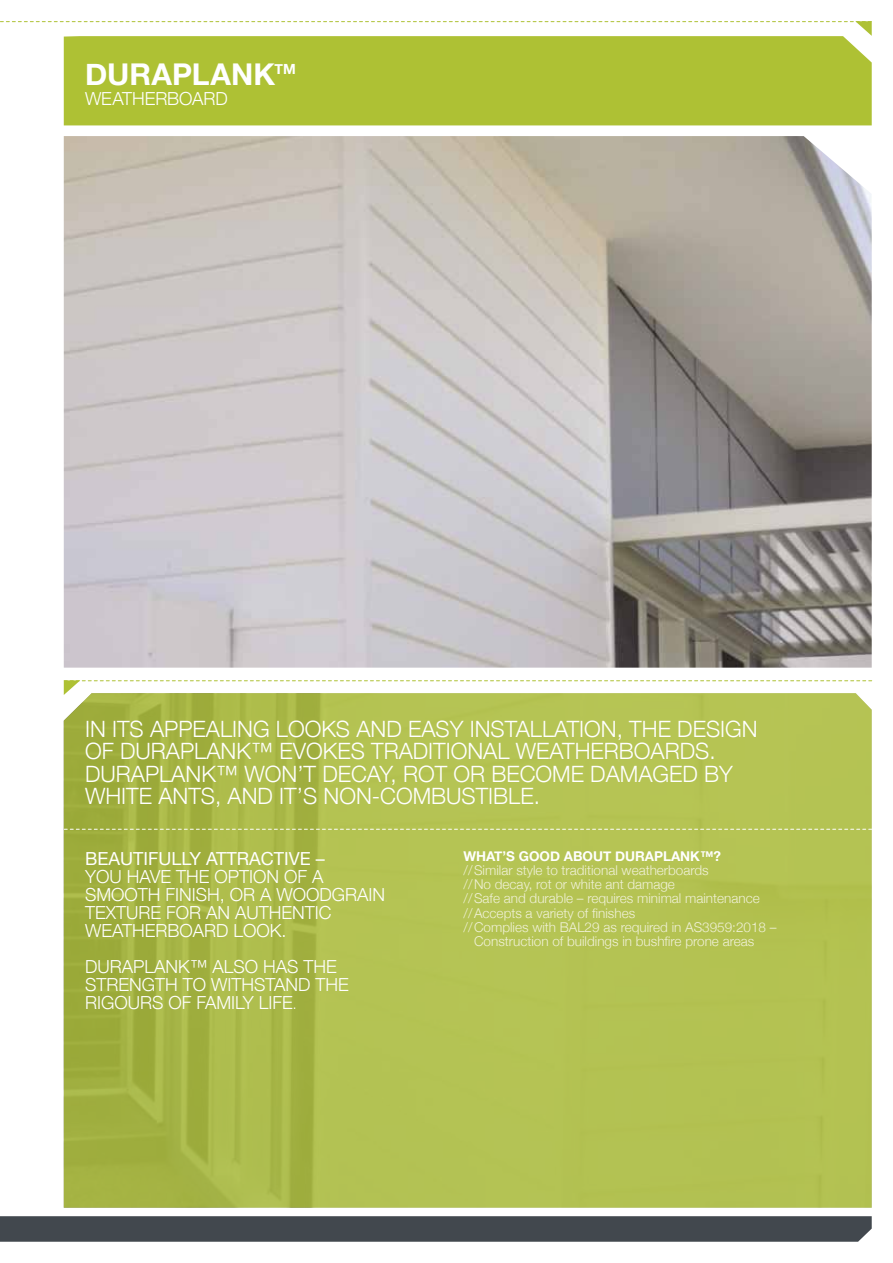
<style>
.page{position:relative;width:893px;height:1263px;background:#fff}
.page>*{position:absolute;margin:0;border:0;box-sizing:border-box;transform-origin:0 0}
.t1{font:700 30px "Helvetica Neue";letter-spacing:.005em;color:#fff}
.t2{font:300 22.5px/22.5px "Helvetica Neue";color:#fff}
.t3{font:300 18px/18px "Helvetica Neue";color:#fff}
.t4{font:18px "Helvetica Neue";color:#fff}
.t5{font:300 13.5px "Helvetica Neue";color:#f0f1d7}
.t6{font:700 13.5px "Helvetica Neue";color:#fff}
.s1{font-size:13.5px}
</style>
<div class="page">
<svg style="left:0;top:1216px;width:872px;height:26px;background:#464c51"></svg>
<svg style="left:0;top:21px;width:872px;height:15px"></svg>
<svg style="left:64px;top:695px;width:808px;height:513px;background:#afbe4e"></svg>
<div style="left:64px;top:36px;width:808px;height:89px;background:#aec134"></div>
<svg style="left:64px;top:829px;width:808px;height:1px"></svg>
<svg style="left:64px;top:680px;width:808px;height:15px"></svg>
<img style="left:64px;top:136px;width:808px;height:532px">
<h1 class="t1" style="left:85px;top:51px;width:212px">DURAPLANK<sup>TM</sup></h1>
<h3 class="t3" style="left:85px;top:89px;width:144px">WEATHERBOARD</h3>
<h2 class="t2" style="left:85px;top:716px;width:674px">IN ITS APPEALING LOOKS AND EASY INSTALLATION, THE DESIGN OF DURAPLANK™ EVOKES TRADITIONAL WEATHERBOARDS.<br>DURAPLANK™ WON’T DECAY, ROT OR BECOME DAMAGED BY WHITE ANTS, AND IT’S NON-COMBUSTIBLE.</h2>
<h3 class="t4" style="left:85px;top:845px;width:241px">BEAUTIFULLY ATTRACTIVE –</h3>
<h3 class="t3" style="left:85px;top:866px;width:302px">YOU HAVE THE OPTION OF A<br>SMOOTH FINISH, OR A WOODGRAIN<br>TEXTURE FOR AN AUTHENTIC<br>WEATHERBOARD LOOK.</h3>
<h3 class="t3" style="left:85px;top:956px;width:265px">DURAPLANK™ ALSO HAS THE<br>STRENGTH TO WITHSTAND THE<br>RIGOURS OF FAMILY LIFE<span class="s1">.</span></h3>
<p class="t6" style="left:463px;top:845px;width:259px">WHAT’S GOOD ABOUT DURAPLANK™?</p>
<p class="t5" style="left:463px;top:859px;width:247px">//Similar style to traditional weatherboards</p>
<p class="t5" style="left:463px;top:873px;width:213px">//No decay, rot or white ant damage</p>
<p class="t5" style="left:463px;top:888px;width:298px">//Safe and durable – requires minimal maintenance</p>
<p class="t5" style="left:463px;top:902px;width:173px">// Accepts a variety of finishes</p>
<p class="t5" style="left:463px;top:916px;width:314px">//Complies with BAL29 as required in AS3959:2018 –</p>
<p class="t5" style="left:474px;top:930px;width:282px">Construction of buildings in bushfire prone areas</p>
</div>
